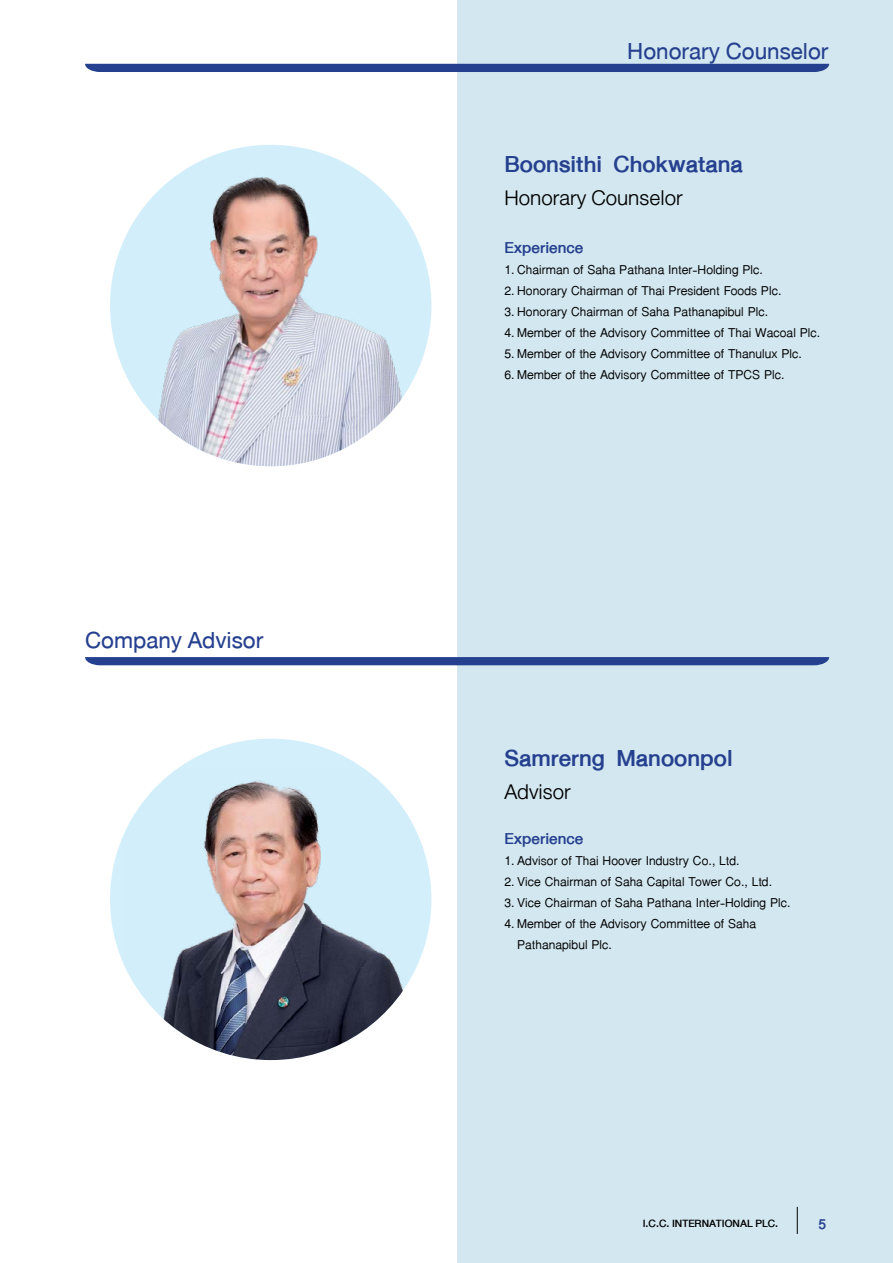
<style>
.page{position:relative;width:893px;height:1263px;background:#fff}
.page>*{position:absolute;margin:0;border:0;box-sizing:border-box;transform-origin:0 0}
.t1{font:33px "DB Helvethaica X 65 Med";color:#25408f}
.t2{font:33px "DB Helvethaica X 55";color:#25408f}
.t3{font:30px "DB Helvethaica X 45 Li";color:#000}
.t4{font:700 24px "DB Thai Text X";color:#25408f}
.t5{font:22.5px "DB Helvethaica X 65 Med";color:#25408f}
.t6{font:21px/21px "DB Thai Text X";color:#000}
.t7{font:15px "DB Helvethaica X 65 Med";color:#000}
</style>
<div class="page">
<div style="left:458px;top:0;width:435px;height:1263px;background:#d3e7f0"></div>
<svg style="left:797px;top:1207px;width:1px;height:27px"></svg>
<svg style="left:85px;top:657px;width:744px;height:8px;background:#284390"></svg>
<div style="left:85px;top:64px;width:744px;height:8px;background:#25408f"></div>
<img style="left:110px;top:145px;width:321px;height:321px;border-radius:161px">
<div style="left:110px;top:739px;width:321px;height:321px;background:#d4effc;border-radius:50%"></div>
<img style="left:121px;top:768px;width:299px;height:292px">
<h1 class="t2" style="left:85px;top:622px;width:180px">Company Advisor</h1>
<h1 class="t2" style="left:627px;top:33px;width:203px">Honorary Counselor</h1>
<h1 class="t1" style="left:504px;top:146px;width:240px">Boonsithi Chokwatana</h1>
<h2 class="t3" style="left:504px;top:182px;width:180px">Honorary Counselor</h2>
<p class="t5" style="left:504px;top:235px;width:80px">Experience</p>
<p class="t6" style="left:504px;top:260px;width:260px">1. Chairman of Saha Pathana Inter-Holding Plc.</p>
<p class="t6" style="left:504px;top:281px;width:278px">2. Honorary Chairman of Thai President Foods Plc.</p>
<p class="t6" style="left:504px;top:302px;width:265px">3. Honorary Chairman of Saha Pathanapibul Plc.</p>
<p class="t6" style="left:504px;top:323px;width:317px">4. Member of the Advisory Committee of Thai Wacoal Plc.</p>
<p class="t6" style="left:504px;top:344px;width:299px">5. Member of the Advisory Committee of Thanulux Plc.</p>
<p class="t6" style="left:504px;top:365px;width:282px">6. Member of the Advisory Committee of TPCS Plc.</p>
<h1 class="t1" style="left:504px;top:740px;width:230px">Samrerng Manoonpol</h1>
<h2 class="t3" style="left:504px;top:776px;width:68px">Advisor</h2>
<p class="t5" style="left:504px;top:826px;width:80px">Experience</p>
<p class="t6" style="left:504px;top:851px;width:288px">1.Advisor of Thai Hoover Industry Co., Ltd.<br>2.Vice Chairman of Saha Capital Tower Co., Ltd.<br>3.Vice Chairman of Saha Pathana Inter-Holding Plc.</p>
<p class="t6" style="left:517px;top:914px;width:241px;text-indent:-13px">4. Member of the Advisory Committee of Saha<br>Pathanapibul Plc.</p>
<p class="t7" style="left:643px;top:1214px;width:137px">I.C.C. INTERNATIONAL PLC.</p>
<p class="t4" style="left:818px;top:1211px;width:9px">5</p>
</div>
